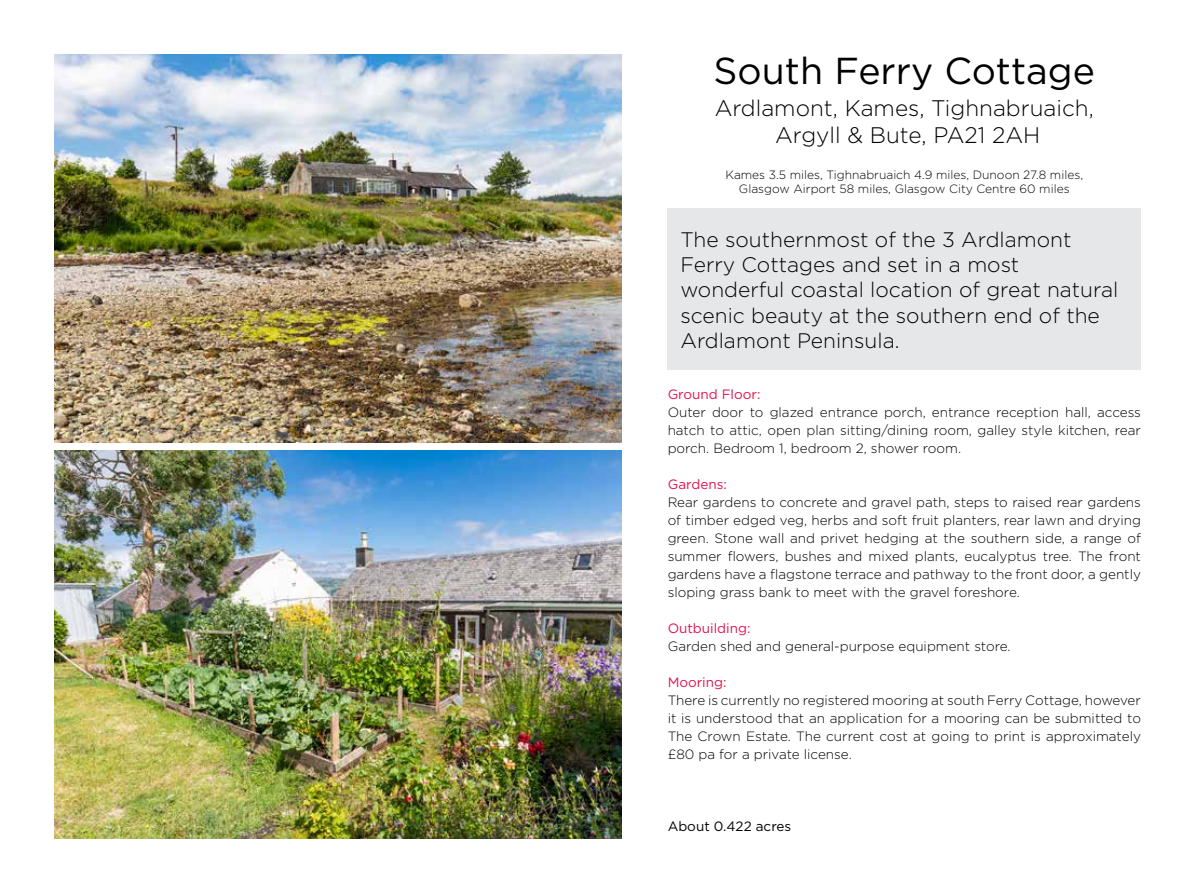
<style>
.page{position:relative;width:1195px;height:893px;background:#fff}
.page>*{position:absolute;margin:0;border:0;box-sizing:border-box;transform-origin:0 0}
.t1{font:37.5px "Gotham";color:#000}
.t2{font:300 22.5px/27px "Gotham";color:#000;text-align:center}
.t3{font:300 21px/25.2px "Gotham";color:#000}
.t4{font:300 13.5px/18px "Gotham";color:#000;text-align:justify}
.t5{font:13.5px "Gotham";color:#e1134f}
.t6{font:13.5px "Gotham";color:#000}
.t7{font:300 12px/14.4px "Gotham";color:#000;text-align:center}
</style>
<div class="page">
<div style="left:668px;top:208px;width:473px;height:162px;background:#e6e7e8"></div>
<img style="left:54px;top:54px;width:568px;height:388px">
<img style="left:54px;top:451px;width:568px;height:388px">
<h1 class="t1" style="left:713px;top:47px;width:383px">South Ferry Cottage</h1>
<h2 class="t2" style="left:715px;top:94px;width:381px">Ardlamont, Kames, Tighnabruaich,<br>Argyll &amp; Bute, PA21 2AH</h2>
<p class="t7" style="left:725px;top:167px;width:359px">Kames 3.5 miles, Tighnabruaich 4.9 miles, Dunoon 27.8 miles,<br>Glasgow Airport 58 miles, Glasgow City Centre 60 miles</p>
<h3 class="t3" style="left:680px;top:226px;width:439px">The southernmost of the 3 Ardlamont Ferry Cottages and set in a most wonderful coastal location of great natural scenic beauty at the southern end of the Ardlamont Peninsula.</h3>
<p class="t5" style="left:668px;top:385px;width:94px">Ground Floor:</p>
<p class="t4" style="left:668px;top:402px;width:475px">Outer door to glazed entrance porch, entrance reception hall, access hatch to attic, open plan sitting/dining room, galley style kitchen, rear porch. Bedroom 1, bedroom 2, shower room.</p>
<p class="t5" style="left:668px;top:475px;width:61px">Gardens:</p>
<p class="t4" style="left:668px;top:492px;width:475px">Rear gardens to concrete and gravel path, steps to raised rear gardens of timber edged veg, herbs and soft fruit planters, rear lawn and drying green. Stone wall and privet hedging at the southern side, a range of summer flowers, bushes and mixed plants, eucalyptus tree. The front gardens have a flagstone terrace and pathway to the front door, a gently sloping grass bank to meet with the gravel foreshore.</p>
<p class="t5" style="left:668px;top:619px;width:84px">Outbuilding:</p>
<p class="t4" style="left:668px;top:636px;width:344px">Garden shed and general-purpose equipment store.</p>
<p class="t5" style="left:668px;top:673px;width:60px">Mooring:</p>
<p class="t4" style="left:668px;top:690px;width:475px">There is currently no registered mooring at south Ferry Cottage, however it is understood that an application for a mooring can be submitted to The Crown Estate. The current cost at going to print is approximately £80 pa for a private license.</p>
<p class="t6" style="left:668px;top:817px;width:125px">About 0.422 acres</p>
</div>
